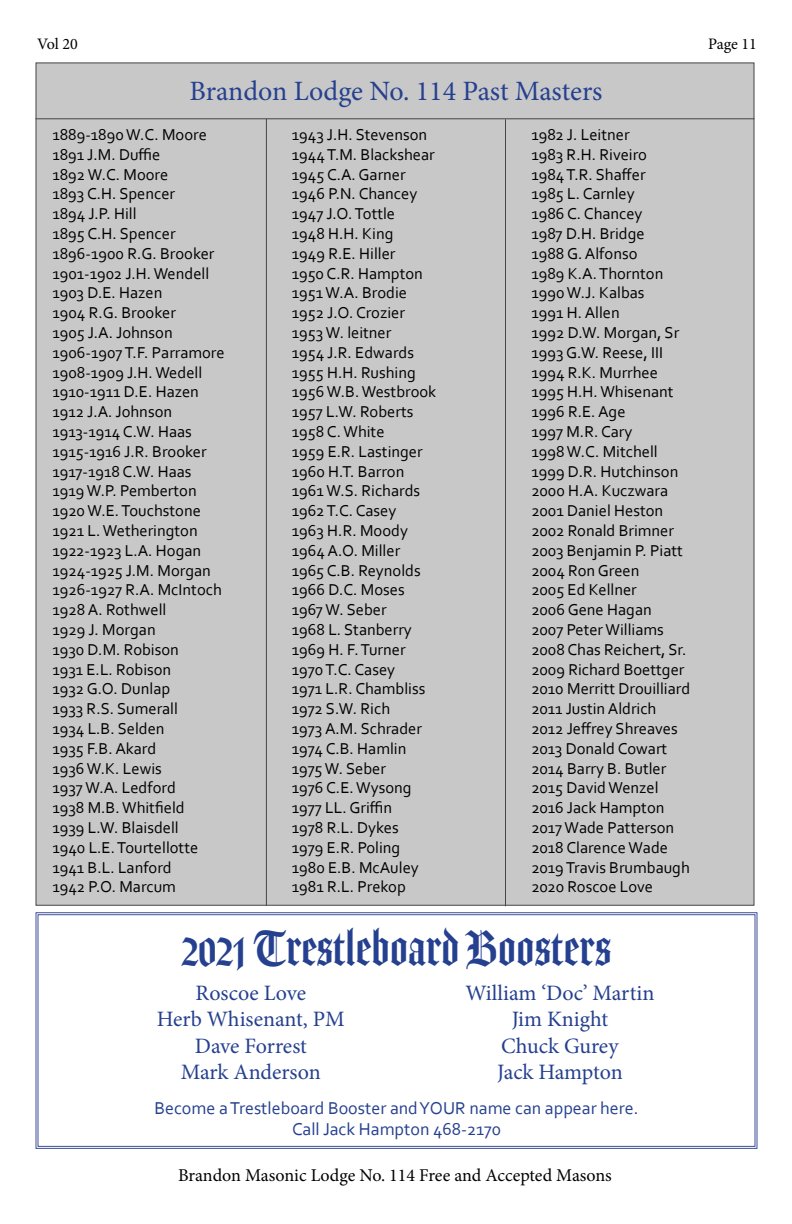
<style>
.page{position:relative;width:792px;height:1224px;background:#fff}
.page>*{position:absolute;margin:0;border:0;box-sizing:border-box;transform-origin:0 0}
.t1{font:48px "Amador";color:#25408f}
.t2{font:28px "Minion Pro";letter-spacing:-.01em;color:#25408f}
.t3{font:22px/26.4px "Minion Pro";letter-spacing:-.015em;color:#25408f;text-align:center}
.t4{font:18px/21.6px "Corbel";color:#25408f;text-align:center}
.t5{font:18px "Minion Pro";letter-spacing:-.015em;color:#000}
.t6{font:16.4px/19.8px "Corbel";color:#000}
.t7{font:16px "Minion Pro";letter-spacing:-.01em;color:#000}
</style>
<div class="page">
<div style="left:36px;top:62px;width:718px;height:844px;background:#c8c8c8"></div>
<hr style="left:36px;top:118px;width:718px;height:1px;background:#464547">
<hr style="left:266px;top:119px;width:1px;height:787px;background:#464547">
<hr style="left:505px;top:119px;width:1px;height:787px;background:#464547">
<svg style="left:35px;top:912px;width:723px;height:237px"></svg>
<div style="left:38px;top:914px;width:717px;height:233px;border:1px solid #3f5098"></div>
<p class="t7" style="left:37px;top:33px;width:42px">Vol 20</p>
<p class="t7" style="left:708px;top:33px;width:50px">Page 11</p>
<h2 class="t2" style="left:190px;top:72px;width:414px">Brandon Lodge No. 114 Past Masters</h2>
<p class="t6" style="left:52px;top:124px;width:174px">1889-1890 W.C. Moore<br>1891 J.M. Duffie<br>1892 W.C. Moore<br>1893 C.H. Spencer<br>1894 J.P. Hill<br>1895 C.H. Spencer<br>1896-1900 R.G. Brooker<br>1901-1902 J.H. Wendell<br>1903 D.E. Hazen<br>1904 R.G. Brooker<br>1905 J.A. Johnson<br>1906-1907 T.F. Parramore<br>1908-1909 J.H. Wedell<br>1910-1911 D.E. Hazen<br>1912 J.A. Johnson<br>1913-1914 C.W. Haas<br>1915-1916 J.R. Brooker<br>1917-1918 C.W. Haas<br>1919 W.P. Pemberton<br>1920 W.E. Touchstone<br>1921 L. Wetherington<br>1922-1923 L.A. Hogan<br>1924-1925 J.M. Morgan<br>1926-1927 R.A. McIntoch<br>1928 A. Rothwell<br>1929 J. Morgan<br>1930 D.M. Robison<br>1931 E.L. Robison<br>1932 G.O. Dunlap<br>1933 R.S. Sumerall<br>1934 L.B. Selden<br>1935 F.B. Akard<br>1936 W.K. Lewis<br>1937 W.A. Ledford<br>1938 M.B. Whitfield<br>1939 L.W. Blaisdell<br>1940 L.E. Tourtellotte<br>1941 B.L. Lanford<br>1942 P.O. Marcum</p>
<p class="t6" style="left:292px;top:124px;width:146px">1943 J.H. Stevenson<br>1944 T.M. Blackshear<br>1945 C.A. Garner<br>1946 P.N. Chancey<br>1947 J.O. Tottle<br>1948 H.H. King<br>1949 R.E. Hiller<br>1950 C.R. Hampton<br>1951 W.A. Brodie<br>1952 J.O. Crozier<br>1953 W. leitner<br>1954 J.R. Edwards<br>1955 H.H. Rushing<br>1956 W.B. Westbrook<br>1957 L.W. Roberts<br>1958 C. White<br>1959 E.R. Lastinger<br>1960 H.T. Barron<br>1961 W.S. Richards<br>1962 T.C. Casey<br>1963 H.R. Moody<br>1964 A.O. Miller<br>1965 C.B. Reynolds<br>1966 D.C. Moses<br>1967 W. Seber<br>1968 L. Stanberry<br>1969 H. F. Turner<br>1970 T.C. Casey<br>1971 L.R. Chambliss<br>1972 S.W. Rich<br>1973 A.M. Schrader<br>1974 C.B. Hamlin<br>1975 W. Seber<br>1976 C.E. Wysong<br>1977 LL. Griffin<br>1978 R.L. Dykes<br>1979 E.R. Poling<br>1980 E.B. McAuley<br>1981 R.L. Prekop</p>
<p class="t6" style="left:531px;top:124px;width:160px">1982 J. Leitner<br>1983 R.H. Riveiro<br>1984 T.R. Shaffer<br>1985 L. Carnley<br>1986 C. Chancey<br>1987 D.H. Bridge<br>1988 G. Alfonso<br>1989 K.A. Thornton<br>1990 W.J. Kalbas<br>1991 H. Allen<br>1992 D.W. Morgan, Sr<br>1993 G.W. Reese, III<br>1994 R.K. Murrhee<br>1995 H.H. Whisenant<br>1996 R.E. Age<br>1997 M.R. Cary<br>1998 W.C. Mitchell<br>1999 D.R. Hutchinson<br>2000 H.A. Kuczwara<br>2001 Daniel Heston<br>2002 Ronald Brimner<br>2003 Benjamin P. Piatt<br>2004 Ron Green<br>2005 Ed Kellner<br>2006 Gene Hagan<br>2007 Peter Williams<br>2008 Chas Reichert, Sr.<br>2009 Richard Boettger<br>2010 Merritt Drouilliard<br>2011 Justin Aldrich<br>2012 Jeffrey Shreaves<br>2013 Donald Cowart<br>2014 Barry B. Butler<br>2015 David Wenzel<br>2016 Jack Hampton<br>2017 Wade Patterson<br>2018 Clarence Wade<br>2019 Travis Brumbaugh<br>2020 Roscoe Love</p>
<h1 class="t1" style="left:182px;top:920px;width:431px">2021 Trestleboard Boosters</h1>
<h3 class="t3" style="left:157px;top:980px;width:190px">Roscoe Love<br>Herb Whisenant, PM<br>Dave Forrest<br>Mark Anderson</h3>
<h3 class="t3" style="left:465px;top:980px;width:190px">William ‘Doc’ Martin<br>Jim Knight<br>Chuck Gurey<br>Jack Hampton</h3>
<p class="t4" style="left:154px;top:1097px;width:486px">Become a Trestleboard Booster and YOUR name can appear here.<br>Call Jack Hampton 468-2170</p>
<p class="t5" style="left:178px;top:1163px;width:435px">Brandon Masonic Lodge No. 114 Free and Accepted Masons</p>
</div>
